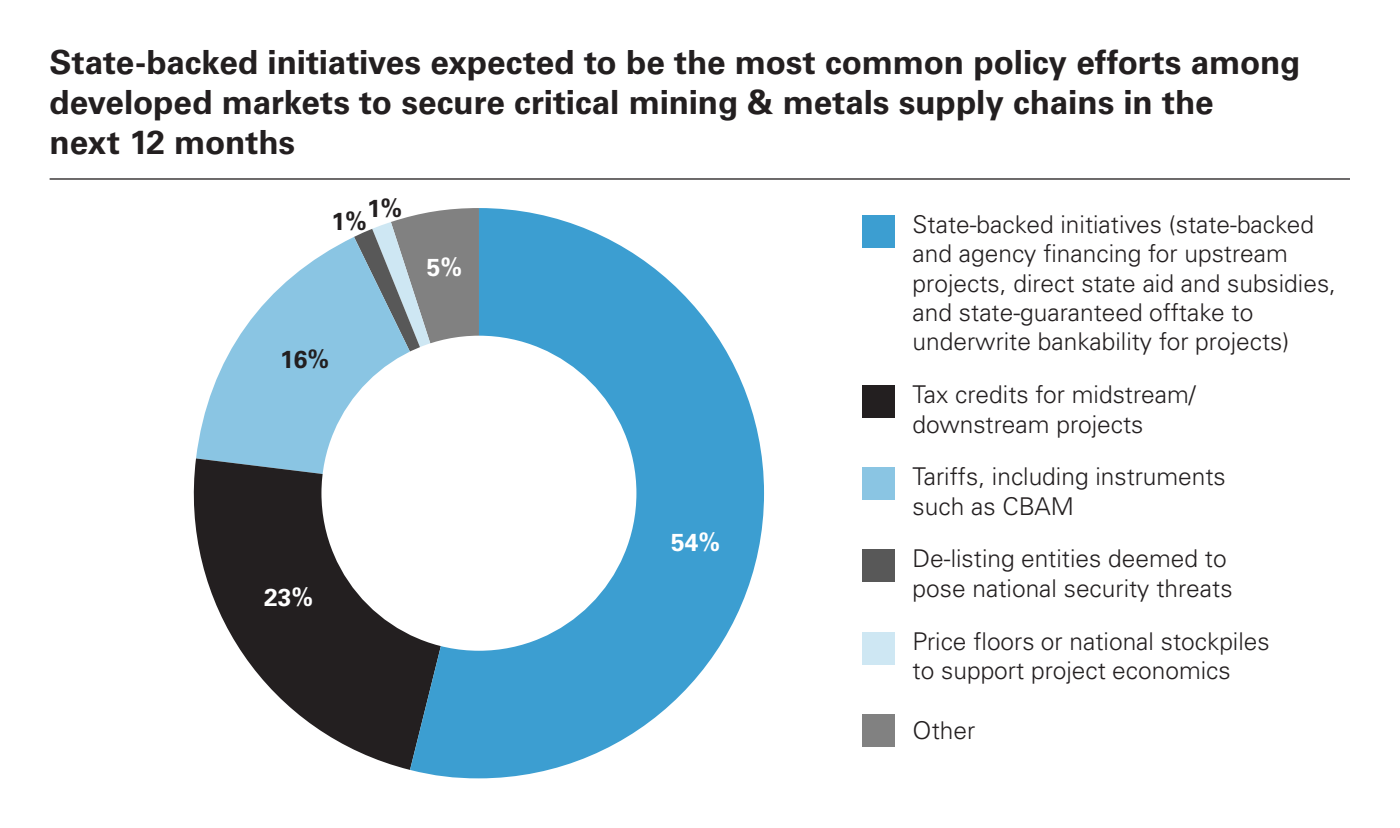
<style>
.page{position:relative;width:1400px;height:828px;background:#fff}
.page>*{position:absolute;margin:0;border:0;box-sizing:border-box;transform-origin:0 0}
.Title_38pt{font:700 33.25px/39.9px "Univers LT Pro 65";letter-spacing:-.005em;color:#231f20}
.Body_28pt{font:300 24.5px/29.4px "Univers LT Pro 45";color:#231f20}
.Body_28pt-2{font:700 24.5px "Univers LT Pro 65";color:#fff}
.Body_28pt-3{font:700 24.5px "Univers LT Pro 65";color:#231f20}
</style>
<div class="page">
<svg style="left:354px;top:216px;width:56px;height:21px"></svg>
<svg style="left:196px;top:237px;width:214px;height:221px;fill:#8ac5e3"></svg>
<svg style="left:193px;top:458px;width:217px;height:312px;fill:#231f20"></svg>
<svg style="left:410px;top:208px;width:354px;height:570px;fill:#3c9ed1"></svg>
<div style="left:321px;top:336px;width:315px;height:315px;background:#fff;border-radius:50%"></div>
<hr style="left:50px;top:178px;width:1300px;height:2px;background:#231f20">
<div style="left:863px;top:215px;width:32px;height:32px;background:#3c9ed1"></div>
<div style="left:863px;top:385px;width:32px;height:33px;background:#231f20"></div>
<div style="left:863px;top:550px;width:32px;height:32px;background:#585858"></div>
<div style="left:863px;top:632px;width:32px;height:32px;background:#cee7f3"></div>
<div style="left:863px;top:714px;width:32px;height:32px;background:#818181"></div>
<div style="left:863px;top:467px;width:32px;height:33px;background:#8ac5e3"></div>
<p class="Title_38pt" style="left:50px;top:42px;width:1252px">State-backed initiatives expected to be the most common policy efforts among developed markets to secure critical mining &amp; metals supply chains in the<br>next 12 months</p>
<p class="Body_28pt-3" style="left:367px;top:194px;width:37px">1%</p>
<p class="Body_28pt-3" style="left:332px;top:206px;width:37px">1%</p>
<p class="Body_28pt-2" style="left:427px;top:253px;width:37px">5%</p>
<p class="Body_28pt-3" style="left:280px;top:345px;width:51px">16%</p>
<p class="Body_28pt-2" style="left:264px;top:582px;width:51px">23%</p>
<p class="Body_28pt-2" style="left:671px;top:528px;width:51px">54%</p>
<p class="Body_28pt" style="left:913px;top:209px;width:425px">State-backed initiatives (state-backed and agency financing for upstream projects, direct state aid and subsidies, and state-guaranteed offtake to underwrite bankability for projects)</p>
<p class="Body_28pt" style="left:913px;top:380px;width:285px">Tax credits for midstream/ downstream projects</p>
<p class="Body_28pt" style="left:913px;top:462px;width:315px">Tariffs, including instruments such as CBAM</p>
<p class="Body_28pt" style="left:913px;top:544px;width:321px">De-listing entities deemed to pose national security threats</p>
<p class="Body_28pt" style="left:913px;top:626px;width:359px">Price floors or national stockpiles to support project economics</p>
<p class="Body_28pt" style="left:913px;top:715px;width:64px">Other</p>
</div>
